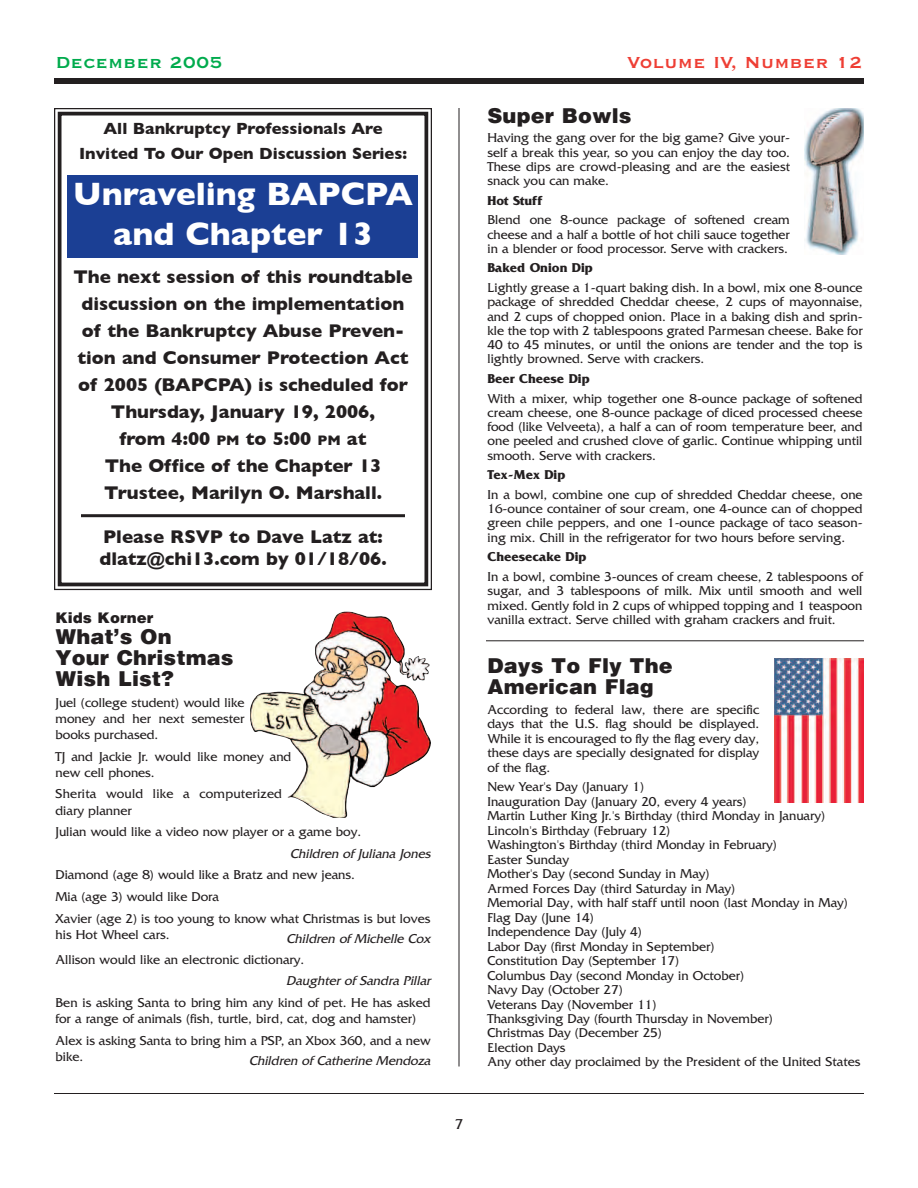
<style>
.page{position:relative;width:918px;height:1188px;background:#fff}
.page>*{position:absolute;margin:0;border:0;box-sizing:border-box;transform-origin:0 0}
.t1{font:700 33px/39.6px "Gill Sans";color:#fff;text-align:center}
.t2{font:900 21px/21px "Helvetica";color:#231f20}
.t3{font:700 21px "Copperplate Gothic BT";color:#ee3e34}
.t4{font:700 21px "Copperplate Gothic BT";color:#00ab4d}
.t5{font:700 18.75px/27px "Gill Sans";color:#231f20;text-align:center}
.t6{font:700 16.5px/25px "Gill Sans";color:#231f20;text-align:center}
.t7{font:900 15px "Helvetica";color:#231f20}
.t8{font:15px "Friz Quadrata";color:#231f20}
.t9{font:13.5px/14.4px "Friz Quadrata";color:#231f20;text-align:justify}
.t10{font:italic 13.5px "Friz Quadrata";color:#231f20}
.t11{font:700 13.5px "Friz Quadrata";color:#231f20}
.s1{font-size:14.1px}
</style>
<div class="page">
<div style="left:68px;top:176px;width:350px;height:82px;background:#1b3f94"></div>
<div style="left:58px;top:112px;width:370px;height:474px;border:4px solid #231f20"></div>
<hr style="left:54px;top:1093px;width:810px;height:1px;background:#231f20">
<div style="left:54px;top:78px;width:810px;height:6px;background:#231f20"></div>
<hr style="left:459px;top:108px;width:1px;height:958px;background:#231f20">
<img style="left:250px;top:612px;width:181px;height:206px">
<hr style="left:81px;top:514px;width:324px;height:3px;background:#231f20">
<img style="left:805px;top:108px;width:59px;height:147px">
<hr style="left:486px;top:641px;width:378px;height:1px;background:#231f20">
<img style="left:774px;top:658px;width:90px;height:145px">
<h2 class="t4" style="left:56px;top:49px;width:169px">December 2005</h2>
<h2 class="t3" style="left:627px;top:49px;width:237px">Volume IV, Number 12</h2>
<p class="t6" style="left:79px;top:116px;width:330px">All Bankruptcy Professionals Are<br>Invited To Our Open Discussion Series:</p>
<h1 class="t1" style="left:73px;top:174px;width:341px">Unraveling BAPCPA and Chapter 13</h1>
<p class="t5" style="left:73px;top:263px;width:341px">The next session of this roundtable discussion on the implementation of the Bankruptcy Abuse Preven&shy;tion and Consumer Protection Act of 2005 (BAPCPA) is scheduled for<br>Thursday, January 19, 2006,<br>from 4:00 <span class="s1">PM</span> to 5:00 <span class="s1">PM</span> at<br>The Office of the Chapter 13<br>Trustee, Marilyn O. Marshall.</p>
<h3 class="t5" style="left:99px;top:525px;width:289px;line-height:22.5px;text-align:left">Please RSVP to Dave Latz at: dlatz@chi13.com by 01/18/06.</h3>
<p class="t7" style="left:56px;top:609px;width:99px">Kids Korner</p>
<h2 class="t2" style="left:56px;top:626px;width:180px">What’s On<br>Your Christmas<br>Wish List?</h2>
<p class="t9" style="left:56px;top:694px;width:191px;line-height:16.2px">Juel (college student) would like money and her next semester books purchased.</p>
<p class="t9" style="left:56px;top:748px;width:237px;line-height:16.2px">TJ and Jackie Jr. would like money and new cell phones.</p>
<p class="t9" style="left:56px;top:786px;width:228px;line-height:16.2px">Sherita would like a computerized diary planner</p>
<p class="t9" style="left:56px;top:825px;width:307px">Julian would like a video now player or a game boy.</p>
<p class="t10" style="left:290px;top:846px;width:145px">Children of Juliana Jones</p>
<p class="t9" style="left:56px;top:864px;width:376px;line-height:21.6px;text-align:left">Diamond (age 8) would like a Bratz and new jeans.<br>Mia (age 3) would like Dora<br>Xavier (age 2) is too young to know what Christmas is but loves</p>
<p class="t9" style="left:56px;top:927px;width:115px">his Hot Wheel cars.</p>
<p class="t10" style="left:287px;top:931px;width:149px">Children of Michelle Cox</p>
<p class="t9" style="left:56px;top:952px;width:250px">Allison would like an electronic dictionary.</p>
<p class="t10" style="left:286px;top:973px;width:149px">Daughter of Sandra Pillar</p>
<p class="t9" style="left:56px;top:994px;width:377px;line-height:16.2px">Ben is asking Santa to bring him any kind of pet. He has asked for a range of animals (fish, turtle, bird, cat, dog and hamster)</p>
<p class="t9" style="left:56px;top:1032px;width:377px;line-height:16.2px">Alex is asking Santa to bring him a PSP, an Xbox 360, and a new bike.</p>
<p class="t10" style="left:249px;top:1053px;width:186px">Children of Catherine Mendoza</p>
<p class="t8" style="left:455px;top:1116px;width:10px">7</p>
<h2 class="t2" style="left:488px;top:105px;width:146px">Super Bowls</h2>
<p class="t9" style="left:488px;top:131px;width:304px">Having the gang over for the big game? Give your&shy;self a break this year, so you can enjoy the day too.<br>These dips are crowd-pleasing and are the easiest snack you can make.</p>
<p class="t11" style="left:488px;top:193px;width:56px">Hot Stuff</p>
<p class="t9" style="left:488px;top:213px;width:304px">Blend one 8-ounce package of softened cream cheese and a half a bottle of hot chili sauce together in a blender or food processor. Serve with crackers.</p>
<p class="t11" style="left:488px;top:261px;width:107px">Baked Onion Dip</p>
<p class="t9" style="left:488px;top:281px;width:377px">Lightly grease a 1-quart baking dish. In a bowl, mix one 8-ounce package of shredded Cheddar cheese, 2 cups of mayonnaise, and 2 cups of chopped onion. Place in a baking dish and sprin&shy;kle the top with 2 tablespoons grated Parmesan cheese. Bake for 40 to 45 minutes, or until the onions are tender and the top is lightly browned. Serve with crackers.</p>
<p class="t11" style="left:488px;top:371px;width:104px">Beer Cheese Dip</p>
<p class="t9" style="left:488px;top:391px;width:377px">With a mixer, whip together one 8-ounce package of softened cream cheese, one 8-ounce package of diced processed cheese food (like Velveeta), a half a can of room temperature beer, and one peeled and crushed clove of garlic. Continue whipping until smooth. Serve with crackers.</p>
<p class="t11" style="left:488px;top:467px;width:80px">Tex-Mex Dip</p>
<p class="t9" style="left:488px;top:488px;width:377px">In a bowl, combine one cup of shredded Cheddar cheese, one 16-ounce container of sour cream, one 4-ounce can of chopped green chile peppers, and one 1-ounce package of taco season&shy;ing mix. Chill in the refrigerator for two hours before serving.</p>
<p class="t11" style="left:488px;top:550px;width:101px">Cheesecake Dip</p>
<p class="t9" style="left:488px;top:570px;width:377px">In a bowl, combine 3-ounces of cream cheese, 2 tablespoons of sugar, and 3 tablespoons of milk. Mix until smooth and well mixed. Gently fold in 2 cups of whipped topping and 1 teaspoon vanilla extract. Serve chilled with graham crackers and fruit.</p>
<h2 class="t2" style="left:488px;top:655px;width:187px">Days To Fly The<br>American Flag</h2>
<p class="t9" style="left:488px;top:702px;width:273px">According to federal law, there are specific days that the U.S. flag should be displayed.<br>While it is encouraged to fly the flag every day, these days are specially designated for display of the flag.</p>
<p class="t9" style="left:488px;top:780px;width:374px;text-align:left">New Year's Day (January 1)<br>Inauguration Day (January 20, every 4 years)<br>Martin Luther King Jr.'s Birthday (third Monday in January)<br>Lincoln's Birthday (February 12)<br>Washington's Birthday (third Monday in February)<br>Easter Sunday<br>Mother's Day (second Sunday in May)<br>Armed Forces Day (third Saturday in May)<br>Memorial Day, with half staff until noon (last Monday in May)<br>Flag Day (June 14)<br>Independence Day (July 4)<br>Labor Day (first Monday in September)<br>Constitution Day (September 17)<br>Columbus Day (second Monday in October)<br>Navy Day (October 27)<br>Veterans Day (November 11)<br>Thanksgiving Day (fourth Thursday in November)<br>Christmas Day (December 25)<br>Election Days<br>Any other day proclaimed by the President of the United States</p>
</div>
